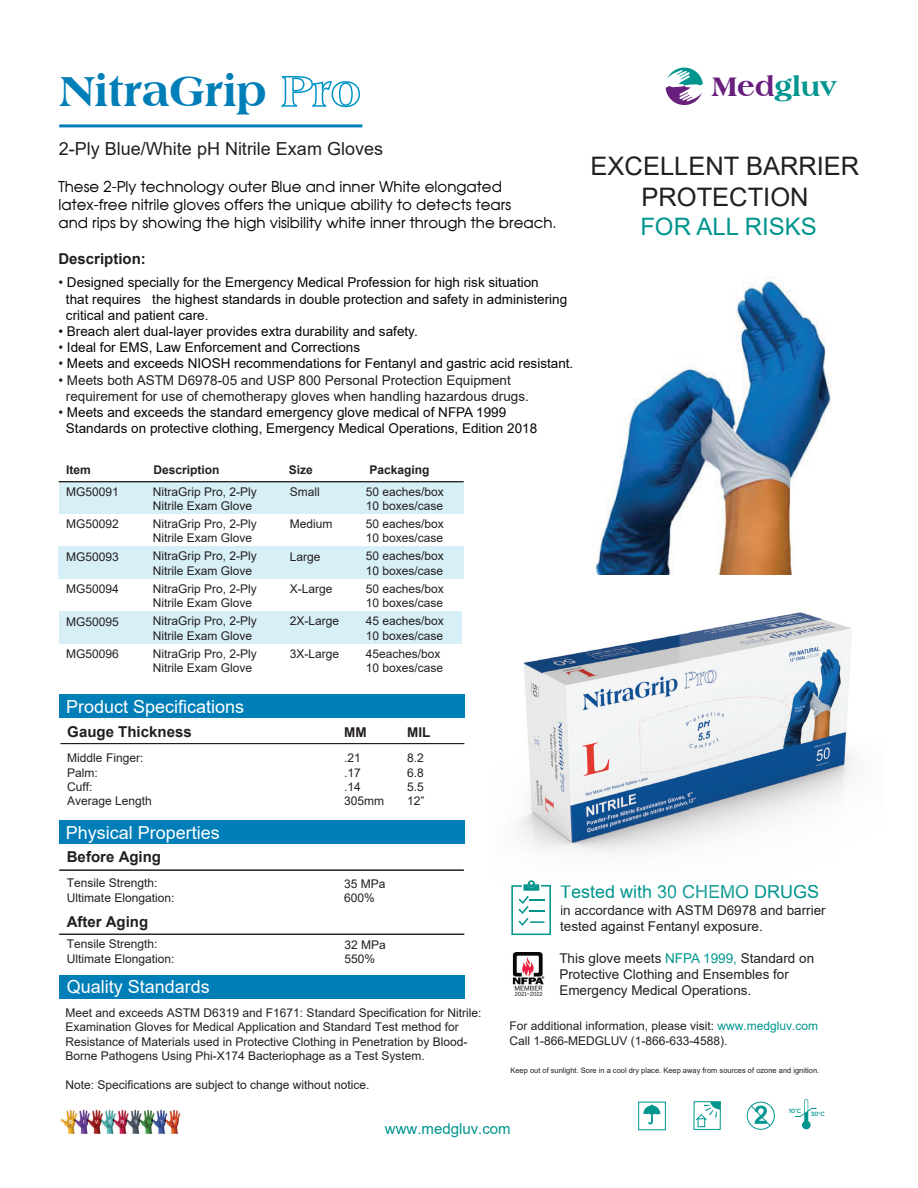
<style>
.page{position:relative;width:918px;height:1188px;background:#fff}
.page>*{position:absolute;margin:0;border:0;box-sizing:border-box;transform-origin:0 0}
.t1{font:800 45px "Americana BT";color:#007eb7}
.t2{font:800 28.8px "Americana BT";color:#00958e}
.t3{font:25.5px/30.6px "Arial";color:#231f20;text-align:center}
.t4{font:24px "Arial";color:#00958e}
.t5{font:23.85px "Arial";color:#00958e}
.t6{font:18px "Arial";color:#fff}
.t7{font:18px "Arial";color:#231f20}
.t8{font:18px "Arial";color:#00958e}
.t9{font:15px/18px "Avant Garde";color:#050504}
.t10{font:700 15px "Arial";color:#231f20}
.t11{font:15px "Arial";color:#00958e}
.t12{font:13.5px/16.2px "Arial";color:#050504}
.t13{font:13.5px/16.2px "Arial";color:#231f20}
.t14{font:700 13.5px "Arial";color:#231f20}
.t15{font:12px/14.4px "Arial";color:#231f20}
.t16{font:700 12px "Arial";color:#231f20}
.t17{font:7.5px "Arial";color:#231f20}
.t18{font:600 6.3px "Proxima Nova";color:#00958e}
.s1{color:#681f7d}
.s2{color:#231f20}
.s3{color:#242021}
.s4{color:#00958e}
</style>
<div class="page">
<img style="left:605px;top:277px;width:226px;height:251px">
<div style="left:60px;top:975px;width:405px;height:24px;background:#007eb7"></div>
<div style="left:60px;top:820px;width:405px;height:24px;background:#007eb7"></div>
<div style="left:60px;top:694px;width:405px;height:24px;background:#007eb7"></div>
<hr style="left:59px;top:870px;width:405px;height:1px;background:#231f20">
<hr style="left:59px;top:934px;width:405px;height:1px;background:#231f20">
<hr style="left:61px;top:743px;width:403px;height:1px;background:#231f20">
<div style="left:59px;top:611px;width:403px;height:33px;background:#d7eff7"></div>
<div style="left:58px;top:546px;width:405px;height:32px;background:#d7eff7"></div>
<div style="left:59px;top:481px;width:405px;height:33px;background:#d7eff7"></div>
<hr style="left:59px;top:481px;width:405px;height:1px;background:#231f20">
<div style="left:747px;top:1102px;width:28px;height:28px;border:1px solid #00958e;border-radius:50%"></div>
<svg style="left:750px;top:1105px;width:21px;height:22px"></svg>
<svg style="left:643px;top:1105px;width:17px;height:19px"></svg>
<div style="left:638px;top:1102px;width:28px;height:28px;border:1px solid #00958e"></div>
<svg style="left:693px;top:1101px;width:28px;height:29px"></svg>
<svg style="left:795px;top:1099px;width:22px;height:30px"></svg>
<svg style="left:665px;top:67px;width:38px;height:38px"></svg>
<svg style="left:281px;top:76px;width:79px;height:32px"></svg>
<hr style="left:59px;top:124px;width:303px;height:3px;background:#007eb7">
<img style="left:60px;top:1109px;width:121px;height:25px">
<img style="left:518px;top:528px;width:336px;height:325px">
<svg style="left:511px;top:880px;width:40px;height:55px"></svg>
<img style="left:512px;top:952px;width:33px;height:44px">
<h1 class="t1" style="left:60px;top:64px;width:208px">NitraGrip</h1>
<h2 class="t2" style="left:712px;top:69px;width:126px"><span class="s1">Med</span>gluv</h2>
<h3 class="t7" style="left:59px;top:139px;width:326px">2-Ply Blue/White pH Nitrile Exam Gloves</h3>
<h3 class="t3" style="left:591px;top:151px;width:270px">EXCELLENT BARRIER<br>PROTECTION</h3>
<h3 class="t4" style="left:640px;top:213px;width:178px">FOR ALL RISKS</h3>
<p class="t9" style="left:58px;top:179px;width:500px">These 2-Ply technology outer Blue and inner White elongated latex-free nitrile gloves offers the unique ability to detects tears<br>and rips by showing the high visibility white inner through the breach.</p>
<p class="t10" style="left:58px;top:250px;width:89px">Description:</p>
<p class="t12" style="left:66px;top:275px;width:503px;text-indent:-8px"><span class="s2">•</span> Designed specially for the Emergency Medical Profession for high risk situation<br>that requires the highest standards in double protection and safety in administering critical and patient care.</p>
<p class="t12" style="left:58px;top:323px;width:361px">• Breach alert dual-layer provides extra durability and safety.</p>
<p class="t12" style="left:58px;top:339px;width:303px"><span class="s2">•</span> Ideal for EMS, Law Enforcement and Corrections</p>
<p class="t12" style="left:58px;top:356px;width:516px"><span class="s2">•</span> Meets and exceeds NIOSH recommendations for Fentanyl and gastric acid resistant.</p>
<p class="t13" style="left:66px;top:372px;width:464px;text-indent:-8px">• Meets both ASTM D6978-05 and USP 800 Personal Protection Equipment requirement for use of chemotherapy gloves when handling hazardous drugs.</p>
<p class="t12" style="left:66px;top:404px;width:473px;text-indent:-8px"><span class="s2">•</span> Meets and exceeds the standard emergency glove medical of NFPA 1999<br>Standards on protective clothing, Emergency Medical Operations, Edition 2018</p>
<p class="t16" style="left:66px;top:464px;width:26px">Item</p>
<p class="t16" style="left:154px;top:464px;width:68px">Description</p>
<p class="t16" style="left:289px;top:464px;width:26px">Size</p>
<p class="t16" style="left:370px;top:464px;width:62px">Packaging</p>
<p class="t15" style="left:66px;top:485px;width:54px">MG50091</p>
<p class="t15" style="left:66px;top:517px;width:54px">MG50092</p>
<p class="t15" style="left:66px;top:549px;width:54px">MG50093</p>
<p class="t15" style="left:66px;top:582px;width:54px">MG50094</p>
<p class="t15" style="left:66px;top:614px;width:54px">MG50095</p>
<p class="t15" style="left:66px;top:647px;width:54px">MG50096</p>
<p class="t15" style="left:153px;top:484px;width:106px">NitraGrip Pro, 2-Ply<br>Nitrile Exam Glove</p>
<p class="t15" style="left:153px;top:517px;width:106px">NitraGrip Pro, 2-Ply<br>Nitrile Exam Glove</p>
<p class="t15" style="left:153px;top:549px;width:106px">NitraGrip Pro, 2-Ply<br>Nitrile Exam Glove</p>
<p class="t15" style="left:153px;top:581px;width:106px">NitraGrip Pro, 2-Ply<br>Nitrile Exam Glove</p>
<p class="t15" style="left:153px;top:614px;width:106px">NitraGrip Pro, 2-Ply<br>Nitrile Exam Glove</p>
<p class="t15" style="left:153px;top:646px;width:106px">NitraGrip Pro, 2-Ply<br>Nitrile Exam Glove</p>
<p class="t15" style="left:366px;top:484px;width:80px">50 eaches/box<br>10 boxes/case</p>
<p class="t15" style="left:366px;top:517px;width:80px">50 eaches/box<br>10 boxes/case</p>
<p class="t15" style="left:366px;top:549px;width:80px">50 eaches/box<br>10 boxes/case</p>
<p class="t15" style="left:366px;top:581px;width:80px">50 eaches/box<br>10 boxes/case</p>
<p class="t15" style="left:366px;top:614px;width:80px">45 eaches/box<br>10 boxes/case</p>
<p class="t15" style="left:366px;top:646px;width:79px">45eaches/box<br>10 boxes/case</p>
<p class="t15" style="left:290px;top:484px;width:31px">Small</p>
<p class="t15" style="left:290px;top:517px;width:44px">Medium</p>
<p class="t15" style="left:290px;top:549px;width:32px">Large</p>
<p class="t15" style="left:290px;top:582px;width:44px">X-Large</p>
<p class="t15" style="left:290px;top:614px;width:51px">2X-Large</p>
<p class="t15" style="left:290px;top:646px;width:51px">3X-Large</p>
<h3 class="t6" style="left:66px;top:696px;width:180px">Product Specifications</h3>
<p class="t10" style="left:67px;top:723px;width:126px">Gauge Thickness</p>
<p class="t15" style="left:67px;top:751px;width:86px">Middle Finger:<br>Palm:<br>Cuff:<br>Average Length</p>
<h3 class="t6" style="left:66px;top:822px;width:156px">Physical Properties</h3>
<p class="t10" style="left:67px;top:848px;width:96px">Before Aging</p>
<p class="t15" style="left:67px;top:876px;width:109px">Tensile Strength:<br>Ultimate Elongation:</p>
<p class="t10" style="left:67px;top:913px;width:83px">After Aging</p>
<p class="t15" style="left:67px;top:937px;width:109px">Tensile Strength:<br>Ultimate Elongation:</p>
<h3 class="t6" style="left:67px;top:977px;width:145px">Quality Standards</h3>
<p class="t14" style="left:344px;top:725px;width:24px">MM</p>
<p class="t15" style="left:344px;top:751px;width:41px">.21<br>.17<br>.14<br>305mm</p>
<p class="t14" style="left:407px;top:725px;width:25px">MIL</p>
<p class="t15" style="left:407px;top:751px;width:19px;text-align:justify">8.2<br>6.8<br>5.5<br>12”</p>
<p class="t15" style="left:344px;top:876px;width:43px">35 MPa<br>600%</p>
<p class="t15" style="left:345px;top:937px;width:43px">32 MPa<br>550%</p>
<p class="t15" style="left:65px;top:1005px;width:418px">Meet and exceeds ASTM D6319 and F1671: Standard Specification for Nitrile:<br>Examination Gloves for Medical Application and Standard Test method for Resistance of Materials used in Protective Clothing in Penetration by Blood-Borne Pathogens Using Phi-X174 Bacteriophage as a Test System.</p>
<p class="t15" style="left:65px;top:1077px;width:306px">Note: Specifications are subject to change without notice.</p>
<h3 class="t8" style="left:560px;top:882px;width:261px">Tested with 30 CHEMO DRUGS</h3>
<p class="t13" style="left:560px;top:902px;width:267px"><span class="s3">in</span> a<span class="s3">cc</span>ordance with ASTM D6978 and barrier</p>
<p class="t13" style="left:559px;top:950px;width:256px">This glove meets <span class="s4">NFPA 1999,</span> Standard on<br>Protective Clothing and Ensembles for<br>Emergency Medical Operations.</p>
<p class="t13" style="left:560px;top:918px;width:204px">tested against Fentanyl exposure.</p>
<p class="t15" style="left:509px;top:1019px;width:310px">For additional information, please visit: <span class="s4">www.medgluv.com<br></span>Call 1-866-MEDGLUV (1-866-633-4588).</p>
<p class="t17" style="left:510px;top:1066px;width:310px">Keep out of sunlight. Sore in a cool dry place. Keep away from sources of ozone and ignition.</p>
<p class="t11" style="left:385px;top:1120px;width:127px">www.medgluv.com</p>
<h3 class="t5" style="left:754px;top:1102px;width:15px">2</h3>
<p class="t18" style="left:789px;top:1108px;width:14px">10°C</p>
<p class="t18" style="left:811px;top:1111px;width:15px">30°C</p>
</div>
